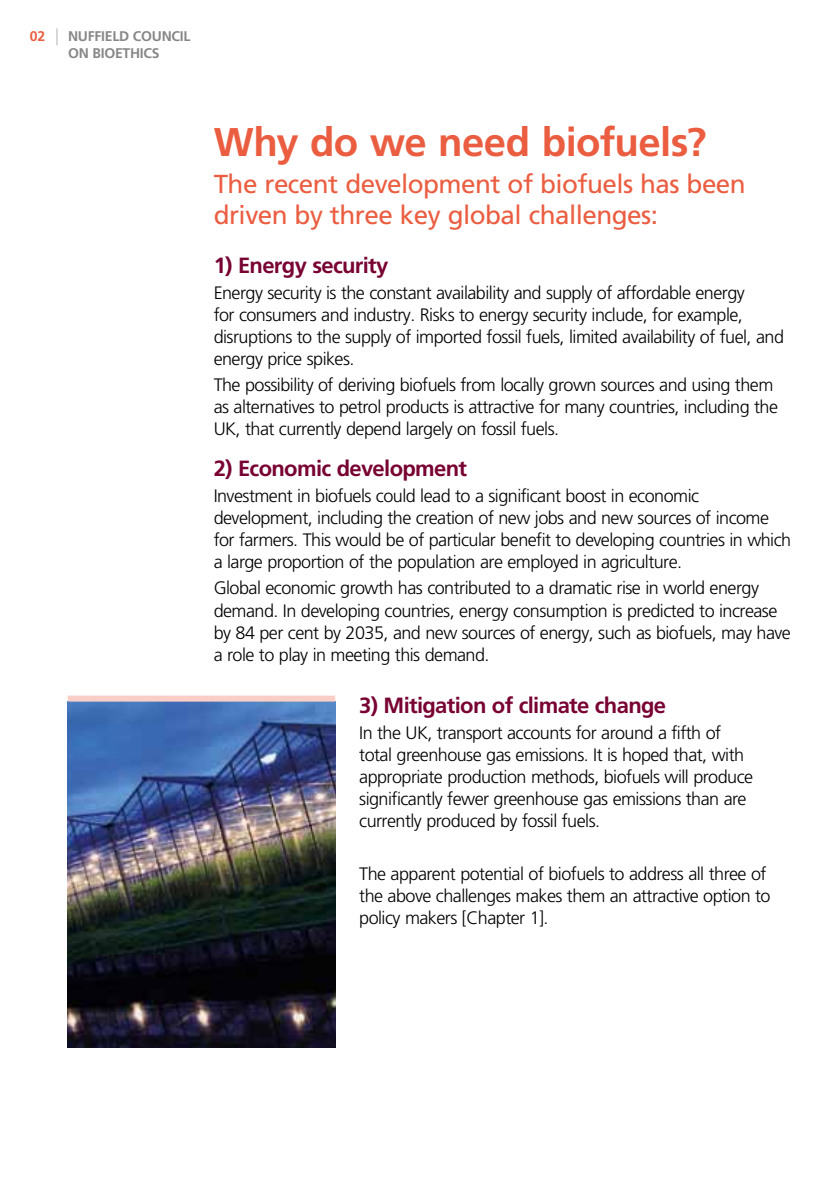
<style>
.page{position:relative;width:840px;height:1191px;background:#fff}
.page>*{position:absolute;margin:0;border:0;box-sizing:border-box;transform-origin:0 0}
.t1{font:700 40px "Frutiger";letter-spacing:-.015em;color:#eb5d40}
.t2{font:26px/31px "Frutiger";letter-spacing:-.02em;color:#eb5d40}
.t3{font:700 22px "Frutiger";letter-spacing:-.03em;color:#780232}
.t4{font:300 18px/22px "Frutiger";letter-spacing:-.03em;color:#000}
.t5{font:700 14px/16.8px "Frutiger";letter-spacing:-.02em;color:#878787}
.t6{font:700 14px "Frutiger";color:#eb5d40}
</style>
<div class="page">
<svg style="left:56px;top:28px;width:1px;height:17px"></svg>
<img style="left:68px;top:701px;width:267px;height:346px">
<div style="left:68px;top:695px;width:267px;height:6px;background:#f9cec6"></div>
<p class="t6" style="left:30px;top:28px;width:17px">02</p>
<p class="t5" style="left:68px;top:28px;width:124px">NUFFIELD COUNCIL<br>ON BIOETHICS</p>
<h1 class="t1" style="left:213px;top:118px;width:494px">Why do we need biofuels?</h1>
<h2 class="t2" style="left:213px;top:168px;width:533px">The recent development of biofuels has been driven by three key global challenges:</h2>
<p class="t3" style="left:213px;top:252px;width:176px">1) Energy security</p>
<p class="t4" style="left:213px;top:282px;width:571px">Energy security is the constant availability and supply of affordable energy<br>for consumers and industry. Risks to energy security include, for example, disruptions to the supply of imported fossil fuels, limited availability of fuel, and energy price spikes.</p>
<p class="t4" style="left:213px;top:374px;width:565px">The possibility of deriving biofuels from locally grown sources and using them as alternatives to petrol products is attractive for many countries, including the<br>UK, that currently depend largely on fossil fuels.</p>
<p class="t3" style="left:213px;top:455px;width:255px">2) Economic development</p>
<p class="t4" style="left:213px;top:485px;width:578px">Investment in biofuels could lead to a significant boost in economic development, including the creation of new jobs and new sources of income for farmers. This would be of particular benefit to developing countries in which a large proportion of the population are employed in agriculture.</p>
<p class="t4" style="left:213px;top:577px;width:578px">Global economic growth has contributed to a dramatic rise in world energy demand. In developing countries, energy consumption is predicted to increase by 84 per cent by 2035, and new sources of energy, such as biofuels, may have a role to play in meeting this demand.</p>
<p class="t3" style="left:359px;top:692px;width:308px">3) Mitigation of climate change</p>
<p class="t4" style="left:359px;top:721px;width:395px">In the UK, transport accounts for around a fifth of total greenhouse gas emissions. It is hoped that, with appropriate production methods, biofuels will produce significantly fewer greenhouse gas emissions than are currently produced by fossil fuels.</p>
<p class="t4" style="left:359px;top:862px;width:412px">The apparent potential of biofuels to address all three of the above challenges makes them an attractive option to policy makers [Chapter 1].</p>
</div>
